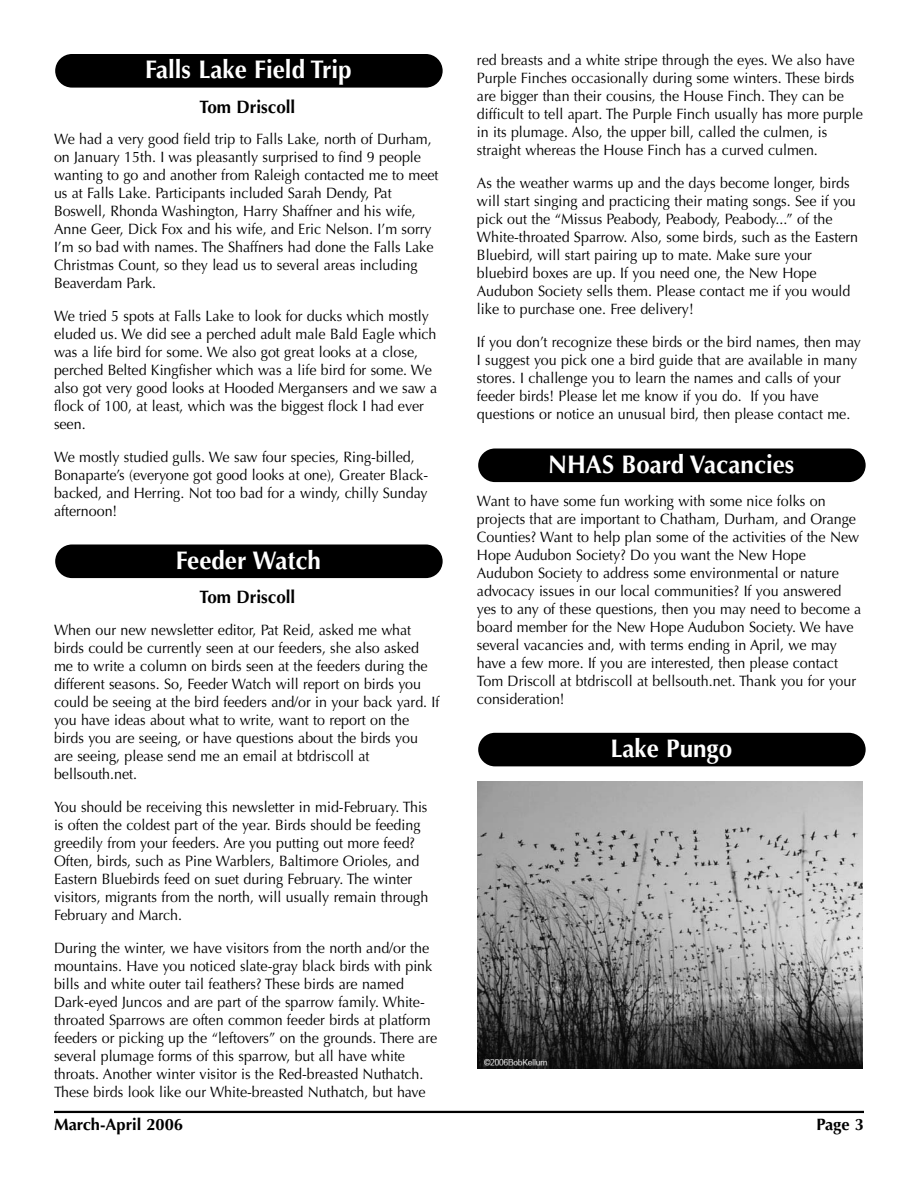
<style>
.page{position:relative;width:918px;height:1188px;background:#fff}
.page>*{position:absolute;margin:0;border:0;box-sizing:border-box;transform-origin:0 0}
.t1{font:700 25.5px "Optima";color:#fff;scale:.95 1}
.t2{font:700 18px "Optima";color:#000;scale:.95 1}
.t3{font:700 16.5px "Optima";color:#000}
.t4{font:15px/18px "Optima";color:#000;scale:.95 1}
</style>
<div class="page">
<hr style="left:54px;top:1111px;width:810px;height:2px;background:#000">
<div style="left:55px;top:54px;width:388px;height:34px;background:#000;border-radius:17px"></div>
<div style="left:55px;top:544px;width:388px;height:34px;background:#000;border-radius:17px"></div>
<div style="left:478px;top:448px;width:388px;height:34px;background:#000;border-radius:17px"></div>
<div style="left:478px;top:733px;width:388px;height:33px;background:#000;border-radius:17px"></div>
<img style="left:478px;top:782px;width:384px;height:286px">
<h1 class="t1" style="left:145px;top:59px;width:219px">Falls Lake Field Trip</h1>
<p class="t2" style="left:200px;top:99px;width:102px">Tom Driscoll</p>
<p class="t4" style="left:54px;top:131px;width:406px">We had a very good field trip to Falls Lake, north of Durham, on January 15th. I was pleasantly surprised to find 9 people wanting to go and another from Raleigh contacted me to meet us at Falls Lake. Participants included Sarah Dendy, Pat Boswell, Rhonda Washington, Harry Shaffner and his wife, Anne Geer, Dick Fox and his wife, and Eric Nelson. I’m sorry I’m so bad with names. The Shaffners had done the Falls Lake Christmas Count, so they lead us to several areas including Beaverdam Park.</p>
<p class="t4" style="left:54px;top:308px;width:405px">We tried 5 spots at Falls Lake to look for ducks which mostly eluded us. We did see a perched adult male Bald Eagle which was a life bird for some. We also got great looks at a close, perched Belted Kingfisher which was a life bird for some. We also got very good looks at Hooded Mergansers and we saw a flock of 100, at least, which was the biggest flock I had ever seen.</p>
<p class="t4" style="left:54px;top:449px;width:395px">We mostly studied gulls. We saw four species, Ring-billed, Bonaparte’s (everyone got good looks at one), Greater Black&shy;backed, and Herring. Not too bad for a windy, chilly Sunday afternoon!</p>
<h1 class="t1" style="left:176px;top:549px;width:154px">Feeder Watch</h1>
<p class="t2" style="left:200px;top:589px;width:102px">Tom Driscoll</p>
<p class="t4" style="left:54px;top:622px;width:407px">When our new newsletter editor, Pat Reid, asked me what birds could be currently seen at our feeders, she also asked me to write a column on birds seen at the feeders during the different seasons. So, Feeder Watch will report on birds you could be seeing at the bird feeders and/or in your back yard. If you have ideas about what to write, want to report on the birds you are seeing, or have questions about the birds you are seeing, please send me an email at btdriscoll at bellsouth.net.</p>
<p class="t4" style="left:54px;top:799px;width:396px">You should be receiving this newsletter in mid-February. This is often the coldest part of the year. Birds should be feeding greedily from your feeders. Are you putting out more feed?<br>Often, birds, such as Pine Warblers, Baltimore Orioles, and Eastern Bluebirds feed on suet during February. The winter visitors, migrants from the north, will usually remain through February and March.</p>
<p class="t4" style="left:54px;top:940px;width:405px">During the winter, we have visitors from the north and/or the mountains. Have you noticed slate-gray black birds with pink bills and white outer tail feathers? These birds are named Dark-eyed Juncos and are part of the sparrow family. White&shy;throated Sparrows are often common feeder birds at platform feeders or picking up the “leftovers” on the grounds. There are several plumage forms of this sparrow, but all have white throats. Another winter visitor is the Red-breasted Nuthatch.<br>These birds look like our White-breasted Nuthatch, but have</p>
<p class="t4" style="left:477px;top:53px;width:408px">red breasts and a white stripe through the eyes. We also have Purple Finches occasionally during some winters. These birds are bigger than their cousins, the House Finch. They can be difficult to tell apart. The Purple Finch usually has more purple in its plumage. Also, the upper bill, called the culmen, is straight whereas the House Finch has a curved culmen.</p>
<p class="t4" style="left:477px;top:176px;width:403px">As the weather warms up and the days become longer, birds will start singing and practicing their mating songs. See if you pick out the “Missus Peabody, Peabody, Peabody...” of the White-throated Sparrow. Also, some birds, such as the Eastern Bluebird, will start pairing up to mate. Make sure your bluebird boxes are up. If you need one, the New Hope Audubon Society sells them. Please contact me if you would like to purchase one. Free delivery!</p>
<p class="t4" style="left:477px;top:335px;width:406px">If you don’t recognize these birds or the bird names, then may I suggest you pick one a bird guide that are available in many stores. I challenge you to learn the names and calls of your feeder birds! Please let me know if you do. If you have questions or notice an unusual bird, then please contact me.</p>
<h1 class="t1" style="left:548px;top:453px;width:261px">NHAS Board Vacancies</h1>
<p class="t4" style="left:477px;top:494px;width:406px">Want to have some fun working with some nice folks on projects that are important to Chatham, Durham, and Orange Counties? Want to help plan some of the activities of the New Hope Audubon Society? Do you want the New Hope Audubon Society to address some environmental or nature advocacy issues in our local communities? If you answered yes to any of these questions, then you may need to become a board member for the New Hope Audubon Society. We have several vacancies and, with terms ending in April, we may have a few more. If you are interested, then please contact Tom Driscoll at btdriscoll at bellsouth.net. Thank you for your consideration!</p>
<h1 class="t1" style="left:610px;top:738px;width:130px">Lake Pungo</h1>
<p class="t3" style="left:54px;top:1117px;width:131px">March-April 2006</p>
<p class="t3" style="left:817px;top:1117px;width:49px">Page 3</p>
</div>
